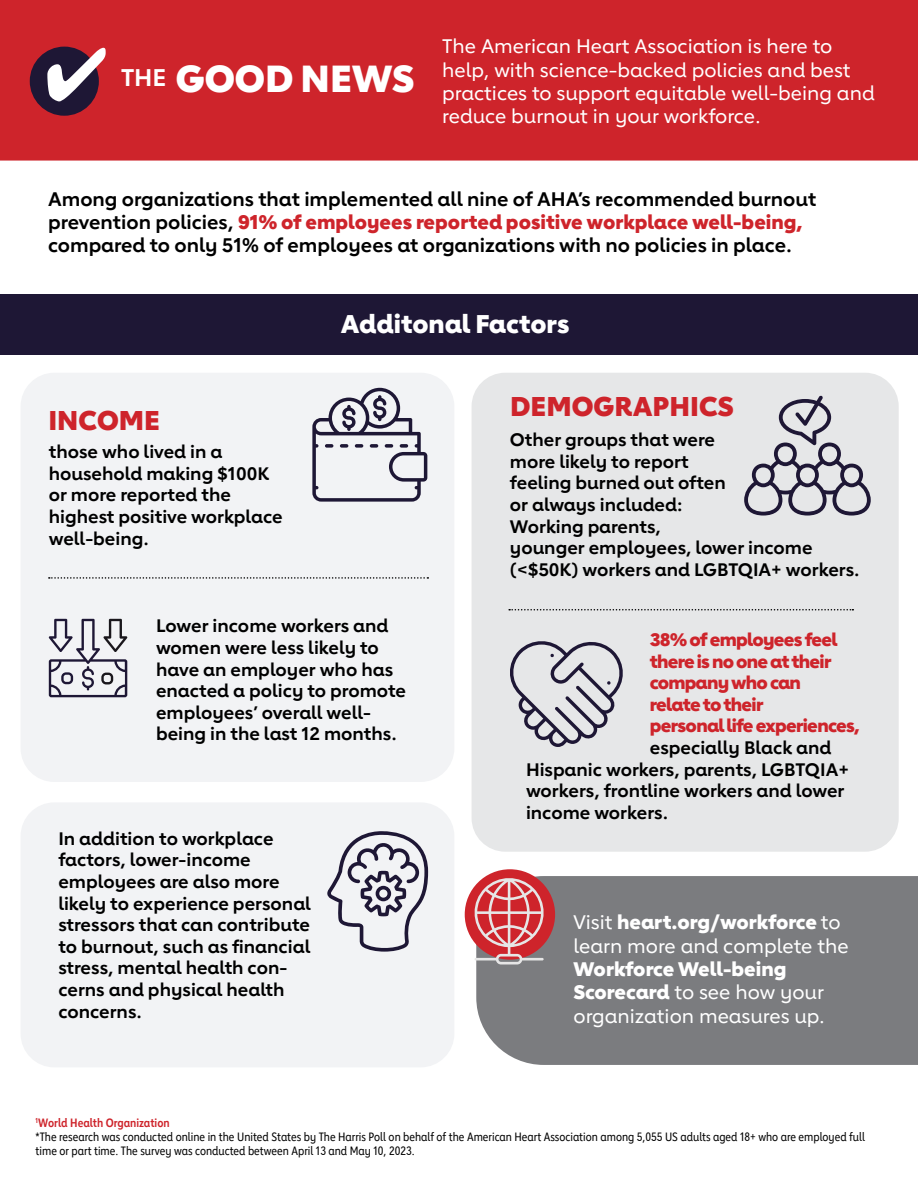
<style>
.page{position:relative;width:918px;height:1188px;background:#fff}
.page>*{position:absolute;margin:0;border:0;box-sizing:border-box;transform-origin:0 0}
.t1{font:800 37.5px "Lub Dub";color:#fff}
.t2{font:800 27px "Lub Dub";color:#ce242b}
.t3{font:800 25.5px "Lub Dub";color:#fff}
.t4{font:500 19.5px/23.4px "Lub Dub";color:#fff}
.t5{font:700 19.5px/23.4px "Lub Dub";color:#000}
.t6{font:700 18px/21.6px "Lub Dub";color:#000}
.t7{font:800 18px/21.6px "Lub Dub";letter-spacing:-.04em;color:#ce242b}
.t8{font:12px/14.4px "Lub Dub Condensed";color:#000}
.s1{font-weight:800;color:#ce242b}
.s2{font-weight:800}
.s3{font-weight:700;color:#ce242b}
</style>
<div class="page">
<div style="left:21px;top:802px;width:433px;height:265px;background:#f2f3f5;border-radius:34px"></div>
<div style="left:0;top:294px;width:918px;height:61px;background:#1e1735"></div>
<div style="left:21px;top:373px;width:433px;height:409px;background:#f2f3f5;border-radius:34px"></div>
<div style="left:472px;top:373px;width:427px;height:479px;background:#e6e7e8;border-radius:34px"></div>
<svg style="left:327px;top:831px;width:101px;height:121px"></svg>
<div style="left:476px;top:876px;width:442px;height:189px;background:#7b7c7f"></div>
<div style="left:465px;top:869px;width:90px;height:91px;background:#ce242b;border-radius:50%"></div>
<svg style="left:471px;top:875px;width:76px;height:89px"></svg>
<svg style="left:312px;top:388px;width:115px;height:114px"></svg>
<svg style="left:744px;top:396px;width:127px;height:120px"></svg>
<svg style="left:49px;top:619px;width:78px;height:78px"></svg>
<svg style="left:510px;top:641px;width:113px;height:106px"></svg>
<svg style="left:49px;top:577px;width:379px;height:2px"></svg>
<svg style="left:509px;top:609px;width:344px;height:2px"></svg>
<div style="left:0;top:0;width:918px;height:161px;background:#ce242b"></div>
<div style="left:30px;top:47px;width:69px;height:69px;background:#1e1735;border-radius:50%"></div>
<h1 class="t1" style="left:45px;top:56px;width:371px">✔ <sup>THE</sup> GOOD NEWS</h1>
<p class="t4" style="left:442px;top:34px;width:434px">The American Heart Association is here to help, with science-backed policies and best practices to support equitable well-being and reduce burnout in your workforce.</p>
<p class="t5" style="left:48px;top:187px;width:770px">Among organizations that implemented all nine of AHA’s recommended burnout prevention policies, <span class="s1">91% of employees reported positive workplace well-being, </span>compared to only 51% of employees at organizations with no policies in place.</p>
<h2 class="t2" style="left:48px;top:404px;width:113px">INCOME</h2>
<p class="t6" style="left:49px;top:441px;width:236px">those who lived in a household making $100K or more reported the highest positive workplace well-being.</p>
<h3 class="t3" style="left:341px;top:308px;width:230px">Additonal Factors</h3>
<h2 class="t2" style="left:510px;top:390px;width:225px">DEMOGRAPHICS</h2>
<p class="t6" style="left:510px;top:429px;width:351px">Other groups that were<br>more likely to report<br>feeling burned out often<br>or always included:<br>Working parents,<br>younger employees, lower income (&lt;$50K) workers and LGBTQIA+ workers.</p>
<p class="t6" style="left:156px;top:615px;width:252px">Lower income workers and women were less likely to have an employer who has enacted a policy to promote employees’ overall well&shy;being in the last 12 months.</p>
<p class="t6" style="left:58px;top:827px;width:254px">In addition to workplace factors, lower-income employees are also more likely to experience personal stressors that can contribute to burnout, such as financial stress, mental health con&shy;cerns and physical health concerns.</p>
<p class="t7" style="left:650px;top:629px;width:212px">38% of employees feel there is no one at their company who can<br>relate to their<br>personal life experiences,</p>
<p class="t6" style="left:526px;top:737px;width:324px;text-indent:124px">especially Black and<br>Hispanic workers, parents, LGBTQIA+ workers, frontline workers and lower income workers.</p>
<p class="t4" style="left:573px;top:910px;width:277px">Visit <span class="s2">heart.org/workforce</span> to learn more and complete the</p>
<p class="t4" style="left:573px;top:957px;width:253px"><span class="s2">Workforce Well-being<br>Scorecard</span> to see how your organization measures up.</p>
<p class="t8" style="left:36px;top:1115px;width:831px"><sup>1</sup><span class="s3">World Health Organization<br></span>*The research was conducted online in the United States by The Harris Poll on behalf of the American Heart Association among 5,055 US adults aged 18+ who are employed full time or part time. The survey was conducted between April 13 and May 10, 2023.</p>
</div>
